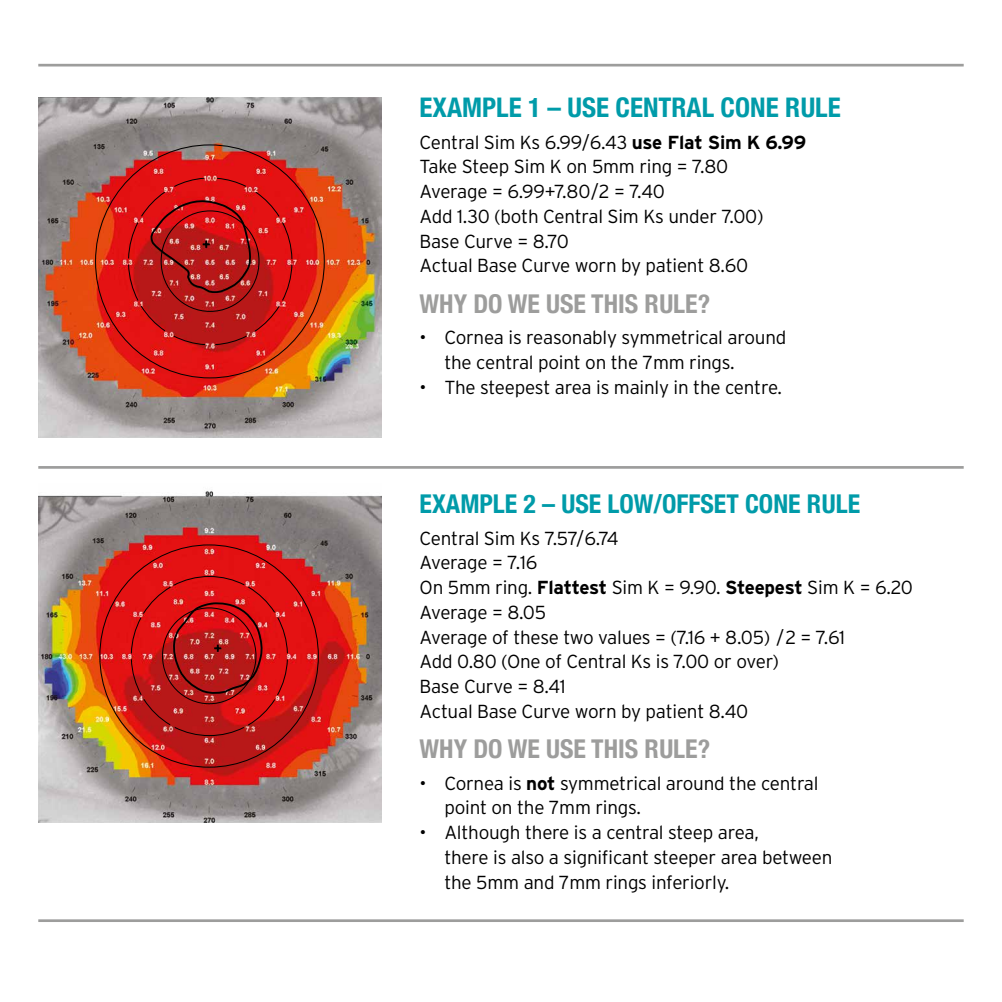
<style>
.page{position:relative;width:1002px;height:1002px;background:#fff}
.page>*{position:absolute;margin:0;border:0;box-sizing:border-box;transform-origin:0 0}
.t1{font:700 condensed 27px "Helvetica Neue";color:#009ba9}
.t2{font:700 condensed 25.88px "Helvetica Neue";color:#9d9d9c}
.t3{font:700 condensed 25.88px "Helvetica Neue";color:#009ba9}
.t4{font:300 18.9px/24.8px "Interstate";letter-spacing:-.01em;color:#000}
.s1{font-weight:700}
</style>
<div class="page">
<hr style="left:38px;top:64px;width:925px;height:2px;background:#9d9d9c">
<hr style="left:38px;top:466px;width:925px;height:2px;background:#9d9d9c">
<hr style="left:38px;top:919px;width:925px;height:2px;background:#9d9d9c">
<img style="left:38px;top:491px;width:343px;height:331px">
<img style="left:38px;top:544px;width:281px;height:224px">
<img style="left:38px;top:98px;width:343px;height:339px">
<img style="left:95px;top:144px;width:230px;height:235px">
<svg style="left:149px;top:200px;width:11px;height:100px"></svg>
<img style="left:160px;top:149px;width:221px;height:224px">
<h1 class="t1" style="left:419px;top:85px;width:422px">EXAMPLE 1 – USE CENTRAL CONE RULE</h1>
<p class="t4" style="left:419px;top:129px;width:388px">Central Sim Ks 6.99/6.43 <span class="s1">use Flat Sim K 6.99<br></span>Take Steep Sim K on 5mm ring = 7.80<br>Average = 6.99+7.80/2 = 7.40<br>Add 1.30 (both Central Sim Ks under 7.00)<br>Base Curve = 8.70<br>Actual Base Curve worn by patient 8.60</p>
<h2 class="t2" style="left:419px;top:282px;width:292px">WHY DO WE USE THIS RULE?</h2>
<p class="t4" style="left:444px;top:325px;width:343px;text-indent:-25px">• Cornea is reasonably symmetrical around the central point on the 7mm rings.</p>
<p class="t4" style="left:419px;top:374px;width:364px">• The steepest area is mainly in the centre.</p>
<h2 class="t3" style="left:419px;top:482px;width:442px">EXAMPLE 2 – USE LOW/OFFSET CONE RULE</h2>
<p class="t4" style="left:419px;top:525px;width:494px">Central Sim Ks 7.57/6.74<br>Average = 7.16<br>On 5mm ring. <span class="s1">Flattest</span> Sim K = 9.90. <span class="s1">Steepest</span> Sim K = 6.20<br>Average = 8.05<br>Average of these two values = (7.16 + 8.05) /2 = 7.61<br>Add 0.80 (One of Central Ks is 7.00 or over)<br>Base Curve = 8.41<br>Actual Base Curve worn by patient 8.40</p>
<h2 class="t2" style="left:419px;top:727px;width:292px">WHY DO WE USE THIS RULE?</h2>
<p class="t4" style="left:444px;top:770px;width:375px;text-indent:-25px">• Cornea is <span class="s1">not</span> symmetrical around the central point on the 7mm rings.</p>
<p class="t4" style="left:444px;top:819px;width:389px;text-indent:-25px">• Although there is a central steep area,<br>there is also a significant steeper area between the 5mm and 7mm rings inferiorly.</p>
</div>
